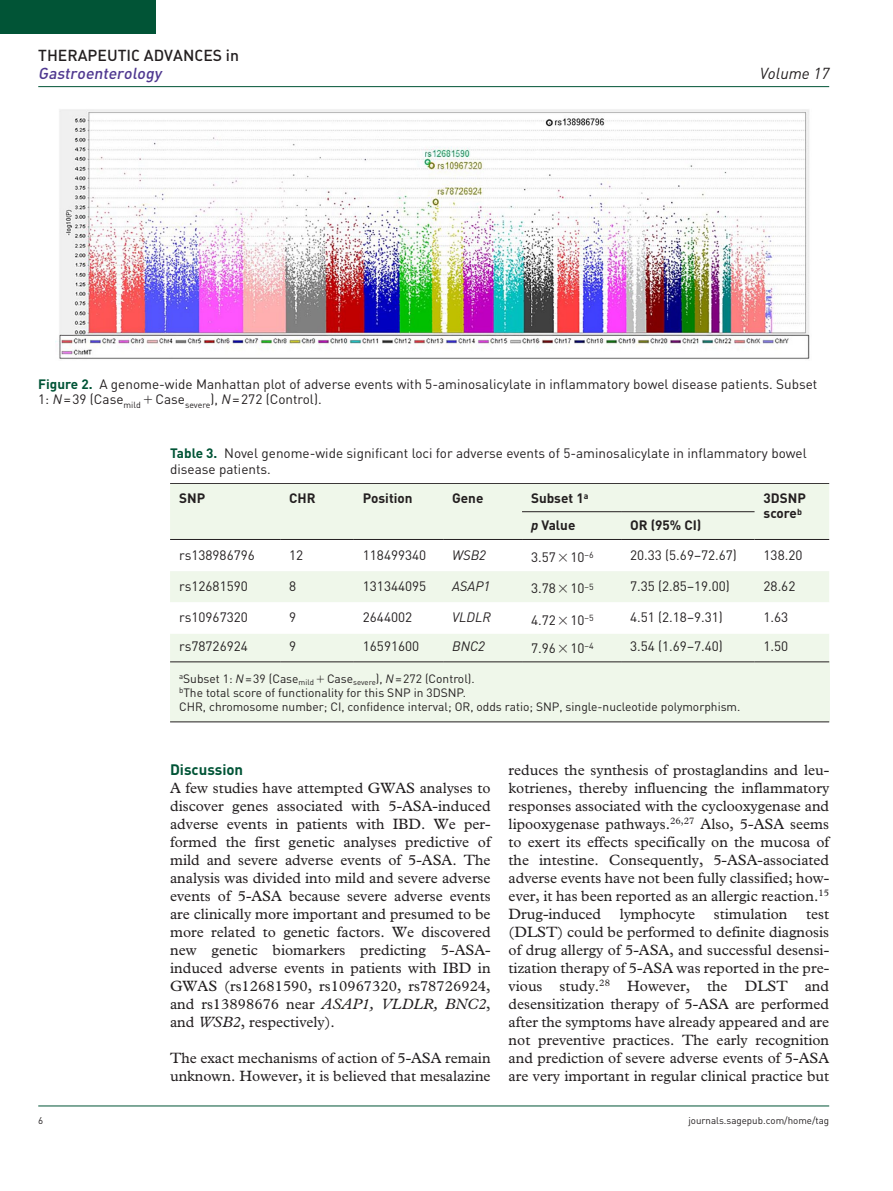
<style>
.page{position:relative;width:893px;height:1191px;background:#fff}
.page>*{position:absolute;margin:0;border:0;box-sizing:border-box;transform-origin:0 0}
.t1{font:15.75px "DIN Medium Alternate";color:#231f20}
.t2{font:italic 15.75px "DIN Medium Alternate";color:#4f3890}
.t3{font:italic 15.75px "DIN";color:#231f20}
.t4{font:15px/18px "Plantin Std";color:#231f20;text-align:justify}
.t5{font:700 15px "DIN";color:#015436}
.t6{font:13.5px/15.8px "DIN";color:#231f20}
.t7{font:700 13.5px/15.8px "DIN";color:#231f20}
.t8{font:italic 13.5px "DIN";color:#231f20}
.t9{font:12px/14.2px "DIN";color:#231f20}
.t10{font:9.75px "DIN";color:#231f20}
.s1{font-weight:700;color:#015436}
.s2{font-style:italic}
</style>
<div class="page">
<hr style="left:38px;top:86px;width:791px;height:1px;background:#015436">
<hr style="left:38px;top:1105px;width:791px;height:1px;background:#015436">
<div style="left:0;top:0;width:155px;height:34px;background:#015436"></div>
<div style="left:170px;top:661px;width:659px;height:61px;background:#eff7ea"></div>
<img style="left:56px;top:109px;width:754px;height:251px">
<hr style="left:170px;top:483px;width:659px;height:1px;background:#231f20">
<hr style="left:170px;top:721px;width:659px;height:1px;background:#231f20">
<div style="left:170px;top:484px;width:659px;height:177px;background:#eff7ea"></div>
<svg style="left:170px;top:540px;width:659px;height:93px"></svg>
<hr style="left:170px;top:661px;width:110px;height:1px;background:#231f20">
<hr style="left:280px;top:661px;width:74px;height:1px;background:#231f20">
<hr style="left:354px;top:661px;width:89px;height:1px;background:#231f20">
<hr style="left:443px;top:661px;width:79px;height:1px;background:#231f20">
<hr style="left:522px;top:661px;width:99px;height:1px;background:#231f20">
<hr style="left:621px;top:661px;width:133px;height:1px;background:#231f20">
<hr style="left:754px;top:661px;width:75px;height:1px;background:#231f20">
<hr style="left:170px;top:539px;width:110px;height:1px;background:#231f20">
<hr style="left:280px;top:539px;width:74px;height:1px;background:#231f20">
<hr style="left:354px;top:539px;width:89px;height:1px;background:#231f20">
<hr style="left:443px;top:539px;width:79px;height:1px;background:#231f20">
<hr style="left:754px;top:539px;width:75px;height:1px;background:#231f20">
<hr style="left:522px;top:539px;width:99px;height:1px;background:#231f20">
<hr style="left:621px;top:539px;width:133px;height:1px;background:#231f20">
<hr style="left:522px;top:511px;width:99px;height:1px;background:#231f20">
<hr style="left:621px;top:511px;width:133px;height:1px;background:#231f20">
<svg style="left:559px;top:554px;width:8px;height:8px"></svg>
<svg style="left:559px;top:585px;width:8px;height:8px"></svg>
<svg style="left:559px;top:616px;width:8px;height:8px"></svg>
<svg style="left:559px;top:644px;width:8px;height:8px"></svg>
<p class="t1" style="left:38px;top:45px;width:202px">THERAPEUTIC ADVANCES IN</p>
<p class="t2" style="left:38px;top:63px;width:125px">Gastroenterology</p>
<p class="t3" style="left:760px;top:63px;width:71px">Volume 17</p>
<p class="t6" style="left:38px;top:376px;width:781px"><span class="s1">Figure 2.</span> A genome-wide Manhattan plot of adverse events with 5-aminosalicylate in inflammatory bowel disease patients. Subset<br>1: <span class="s2">N</span>=39 (Case<sub>mild</sub> Case<sub>severe</sub>), <span class="s2">N</span>=272 (Control).</p>
<p class="t6" style="left:170px;top:445px;width:638px"><span class="s1">Table 3.</span> Novel genome-wide significant loci for adverse events of 5-aminosalicylate in inflammatory bowel disease patients.</p>
<p class="t7" style="left:179px;top:489px;width:28px">SNP</p>
<p class="t7" style="left:289px;top:489px;width:28px">CHR</p>
<p class="t7" style="left:363px;top:489px;width:51px">Position</p>
<p class="t7" style="left:452px;top:489px;width:33px">Gene</p>
<p class="t7" style="left:531px;top:489px;width:59px">Subset 1<sup>a</sup></p>
<p class="t7" style="left:763px;top:489px;width:44px">3DSNP score<sup>b</sup></p>
<p class="t7" style="left:531px;top:517px;width:46px"><span class="s2">p</span> Value</p>
<p class="t7" style="left:630px;top:517px;width:73px">OR (95% CI)</p>
<p class="t6" style="left:179px;top:547px;width:77px">rs138986796</p>
<p class="t6" style="left:289px;top:547px;width:16px">12</p>
<p class="t6" style="left:363px;top:547px;width:65px">118499340</p>
<p class="t8" style="left:452px;top:546px;width:35px">WSB2</p>
<p class="t6" style="left:531px;top:549px;width:64px">3.57 10<sup>−6</sup></p>
<p class="t6" style="left:630px;top:547px;width:108px">20.33 (5.69–72.67)</p>
<p class="t6" style="left:764px;top:547px;width:40px">138.20</p>
<p class="t6" style="left:179px;top:578px;width:70px">rs12681590</p>
<p class="t6" style="left:289px;top:578px;width:9px">8</p>
<p class="t6" style="left:363px;top:578px;width:65px">131344095</p>
<p class="t8" style="left:452px;top:578px;width:40px">ASAP1</p>
<p class="t6" style="left:531px;top:580px;width:64px">3.78 10<sup>−5</sup></p>
<p class="t6" style="left:630px;top:578px;width:101px">7.35 (2.85–19.00)</p>
<p class="t6" style="left:764px;top:578px;width:33px">28.62</p>
<p class="t6" style="left:179px;top:609px;width:70px">rs10967320</p>
<p class="t6" style="left:289px;top:609px;width:9px">9</p>
<p class="t6" style="left:363px;top:609px;width:51px">2644002</p>
<p class="t8" style="left:452px;top:609px;width:40px">VLDLR</p>
<p class="t6" style="left:531px;top:611px;width:64px">4.72 10<sup>−5</sup></p>
<p class="t6" style="left:630px;top:609px;width:94px">4.51 (2.18–9.31)</p>
<p class="t6" style="left:764px;top:609px;width:26px">1.63</p>
<p class="t6" style="left:179px;top:637px;width:70px">rs78726924</p>
<p class="t6" style="left:289px;top:637px;width:9px">9</p>
<p class="t6" style="left:363px;top:637px;width:58px">16591600</p>
<p class="t8" style="left:452px;top:637px;width:34px">BNC2</p>
<p class="t6" style="left:531px;top:640px;width:64px">7.96 10<sup>−4</sup></p>
<p class="t6" style="left:630px;top:637px;width:94px">3.54 (1.69–7.40)</p>
<p class="t6" style="left:764px;top:637px;width:26px">1.50</p>
<p class="t9" style="left:179px;top:671px;width:563px"><sup>a</sup>Subset 1: <span class="s2">N</span>=39 (Case<sub>mild</sub> Case<sub>severe</sub>), <span class="s2">N</span>=272 (Control).<br><sup>b</sup>The total score of functionality for this SNP in 3DSNP.<br>CHR, chromosome number; CI, confidence interval; OR, odds ratio; SNP, single-nucleotide polymorphism.</p>
<p class="t5" style="left:170px;top:759px;width:75px">Discussion</p>
<p class="t4" style="left:170px;top:778px;width:322px">A few studies have attempted GWAS analyses to discover genes associated with 5-ASA-induced adverse events in patients with IBD. We per&shy;formed the first genetic analyses predictive of mild and severe adverse events of 5-ASA. The analysis was divided into mild and severe adverse events of 5-ASA because severe adverse events are clinically more important and presumed to be more related to genetic factors. We discovered new genetic biomarkers predicting 5-ASA&shy;induced adverse events in patients with IBD in GWAS (rs12681590, rs10967320, rs78726924, and rs13898676 near <span class="s2">ASAP1, VLDLR, BNC2</span>, and <span class="s2">WSB2</span>, respectively).</p>
<p class="t4" style="left:170px;top:1048px;width:322px">The exact mechanisms of action of 5-ASA remain unknown. However, it is believed that mesalazine</p>
<p class="t4" style="left:509px;top:760px;width:322px">reduces the synthesis of prostaglandins and leu&shy;kotrienes, thereby influencing the inflammatory responses associated with the cyclooxygenase and lipooxygenase pathways.<sup>26,27</sup> Also, 5-ASA seems to exert its effects specifically on the mucosa of the intestine. Consequently, 5-ASA-associated adverse events have not been fully classified; how&shy;ever, it has been reported as an allergic reaction.<sup>15<br></sup>Drug-induced lymphocyte stimulation test (DLST) could be performed to definite diagnosis of drug allergy of 5-ASA, and successful desensi&shy;tization therapy of 5-ASA was reported in the pre&shy;vious study.<sup>28</sup> However, the DLST and desensitization therapy of 5-ASA are performed after the symptoms have already appeared and are not preventive practices. The early recognition and prediction of severe adverse events of 5-ASA are very important in regular clinical practice but</p>
<p class="t10" style="left:38px;top:1114px;width:7px">6</p>
<p class="t10" style="left:688px;top:1114px;width:142px">journals.sagepub.com/home/tag</p>
</div>
